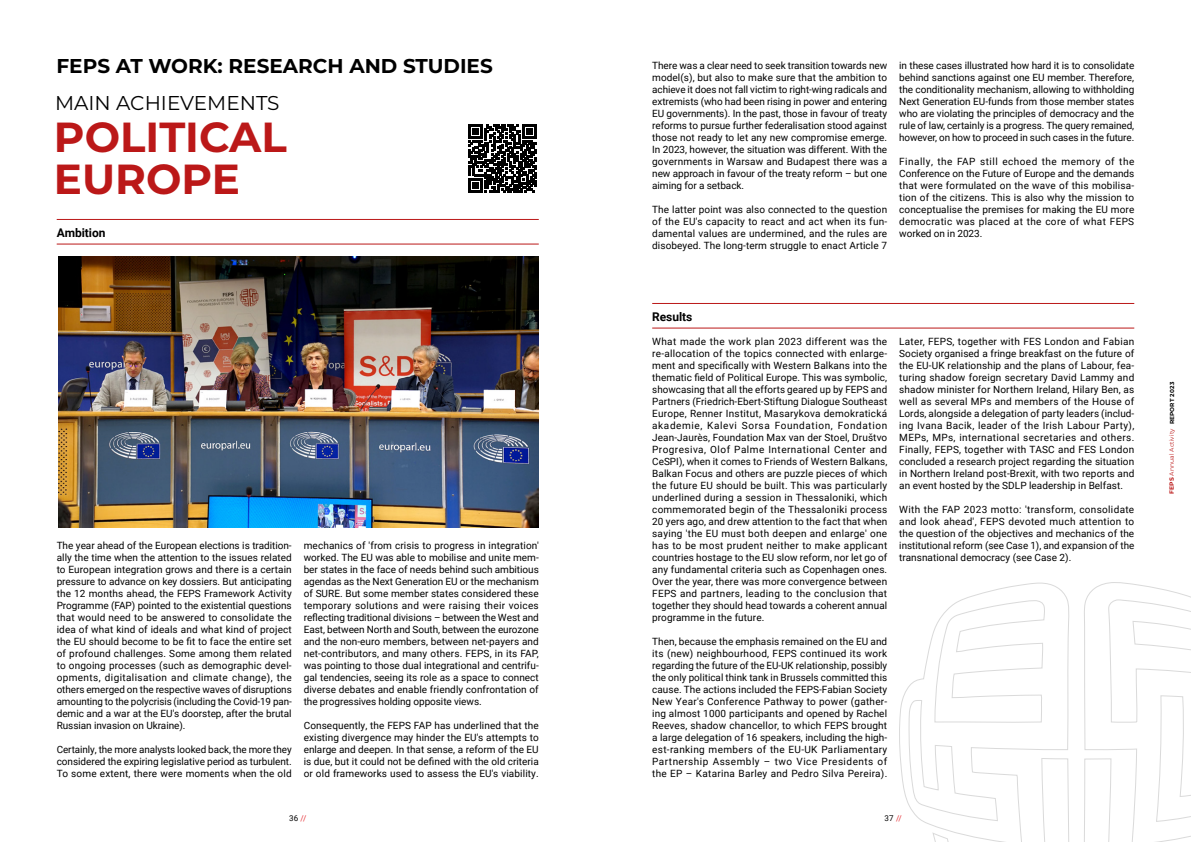
<style>
.page{position:relative;width:1191px;height:842px;background:#fff}
.page>*{position:absolute;margin:0;border:0;box-sizing:border-box;transform-origin:0 0}
.Titre{font:700 42px "Montserrat";color:#bb1818}
.Titre-2{font:700 20px "Montserrat";color:#000}
.Titre-3{font:20px "Montserrat";color:#000}
.Sous_titre_Roboto{font:700 12px "Roboto";letter-spacing:-.005em;color:#000}
.Texte{font:10px/12px "Roboto";letter-spacing:.005em;color:#000;text-align:justify}
.t1{font:8px "Roboto";color:#000}
.t2{font:6px "Montserrat";letter-spacing:.02em;color:#bb1818}
.t3{font:700 5.8px "Montserrat";letter-spacing:.03em;color:#000}
.s1{color:#e73137}
.s2{font-weight:700}
</style>
<div class="page">
<hr style="left:57px;top:219px;width:482px;height:1px;background:#bb1818">
<hr style="left:57px;top:244px;width:482px;height:1px;background:#bb1818">
<hr style="left:652px;top:303px;width:482px;height:1px;background:#bb1818">
<hr style="left:652px;top:328px;width:482px;height:1px;background:#bb1818">
<img style="left:58px;top:257px;width:481px;height:270px">
<svg style="left:899px;top:582px;width:292px;height:260px"></svg>
<svg style="left:468px;top:124px;width:69px;height:69px"></svg>
<p class="Titre-2" style="left:56px;top:52px;width:438px">FEPS AT WORK: RESEARCH AND STUDIES</p>
<p class="Titre-3" style="left:55px;top:89px;width:226px">MAIN ACHIEVEMENTS</p>
<p class="Titre" style="left:54px;top:107px;width:234px">POLITICAL</p>
<p class="Titre" style="left:54px;top:149px;width:188px">EUROPE</p>
<p class="Sous_titre_Roboto" style="left:57px;top:224px;width:50px">Ambition</p>
<p class="Texte" style="left:57px;top:539px;width:237px">The year ahead of the European elections is tradition&shy;ally the time when the attention to the issues related to European integration grows and there is a certain pressure to advance on key dossiers. But anticipating the 12 months ahead, the FEPS Framework Activity Programme (FAP) pointed to the existential questions that would need to be answered to consolidate the idea of what kind of ideals and what kind of project the EU should become to be fit to face the entire set of profound challenges. Some among them related to ongoing processes (such as demographic devel&shy;opments, digitalisation and climate change), the others emerged on the respective waves of disruptions amounting to the polycrisis (including the Covid-19 pan&shy;demic and a war at the EU's doorstep, after the brutal Russian invasion on Ukraine).</p>
<p class="Texte" style="left:57px;top:743px;width:236px">Certainly, the more analysts looked back, the more they considered the expiring legislative period as turbulent.<br>To some extent, there were moments when the old</p>
<p class="Texte" style="left:304px;top:539px;width:237px">mechanics of 'from crisis to progress in integration' worked. The EU was able to mobilise and unite mem&shy;ber states in the face of needs behind such ambitious agendas as the Next Generation EU or the mechanism of SURE. But some member states considered these temporary solutions and were raising their voices reflecting traditional divisions – between the West and East, between North and South, between the eurozone and the non-euro members, between net-payers and net-contributors, and many others. FEPS, in its FAP, was pointing to those dual integrational and centrifu&shy;gal tendencies, seeing its role as a space to connect diverse debates and enable friendly confrontation of the progressives holding opposite views.</p>
<p class="Texte" style="left:304px;top:719px;width:236px">Consequently, the FEPS FAP has underlined that the existing divergence may hinder the EU's attempts to enlarge and deepen. In that sense, a reform of the EU is due, but it could not be defined with the old criteria or old frameworks used to assess the EU's viability.</p>
<p class="Texte" style="left:652px;top:59px;width:236px">There was a clear need to seek transition towards new model(s), but also to make sure that the ambition to achieve it does not fall victim to right-wing radicals and extremists (who had been rising in power and entering EU governments). In the past, those in favour of treaty reforms to pursue further federalisation stood against those not ready to let any new compromise emerge.<br>In 2023, however, the situation was different. With the governments in Warsaw and Budapest there was a new approach in favour of the treaty reform – but one aiming for a setback.</p>
<p class="Texte" style="left:652px;top:203px;width:236px">The latter point was also connected to the question of the EU's capacity to react and act when its fun&shy;damental values are undermined, and the rules are disobeyed. The long-term struggle to enact Article 7</p>
<p class="Texte" style="left:899px;top:59px;width:237px">in these cases illustrated how hard it is to consolidate behind sanctions against one EU member. Therefore, the conditionality mechanism, allowing to withholding Next Generation EU-funds from those member states who are violating the principles of democracy and the rule of law, certainly is a progress. The query remained, however, on how to proceed in such cases in the future.</p>
<p class="Texte" style="left:899px;top:155px;width:236px">Finally, the FAP still echoed the memory of the Conference on the Future of Europe and the demands that were formulated on the wave of this mobilisa&shy;tion of the citizens. This is also why the mission to conceptualise the premises for making the EU more democratic was placed at the core of what FEPS worked on in 2023.</p>
<p class="Sous_titre_Roboto" style="left:652px;top:308px;width:42px">Results</p>
<p class="Texte" style="left:652px;top:335px;width:237px">What made the work plan 2023 different was the re-allocation of the topics connected with enlarge&shy;ment and specifically with Western Balkans into the thematic field of Political Europe. This was symbolic, showcasing that all the efforts geared up by FEPS and Partners (Friedrich-Ebert-Stiftung Dialogue Southeast Europe, Renner Institut, Masarykova demokratická akademie, Kalevi Sorsa Foundation, Fondation Jean-Jaurès, Foundation Max van der Stoel, Društvo Progresiva, Olof Palme International Center and CeSPI), when it comes to Friends of Western Balkans, Balkan Focus and others are puzzle pieces of which the future EU should be built. This was particularly underlined during a session in Thessaloniki, which commemorated begin of the Thessaloniki process 20 yers ago, and drew attention to the fact that when saying 'the EU must both deepen and enlarge' one has to be most prudent neither to make applicant countries hostage to the EU slow reform, nor let go of any fundamental criteria such as Copenhagen ones.<br>Over the year, there was more convergence between FEPS and partners, leading to the conclusion that together they should head towards a coherent annual programme in the future.</p>
<p class="Texte" style="left:652px;top:635px;width:237px">Then, because the emphasis remained on the EU and its (new) neighbourhood, FEPS continued its work regarding the future of the EU-UK relationship, possibly the only political think tank in Brussels committed this cause. The actions included the FEPS-Fabian Society New Year's Conference Pathway to power (gather&shy;ing almost 1000 participants and opened by Rachel Reeves, shadow chancellor, to which FEPS brought a large delegation of 16 speakers, including the high&shy;est-ranking members of the EU-UK Parliamentary Partnership Assembly – two Vice Presidents of the EP – Katarina Barley and Pedro Silva Pereira).</p>
<p class="Texte" style="left:899px;top:335px;width:237px">Later, FEPS, together with FES London and Fabian Society organised a fringe breakfast on the future of the EU-UK relationship and the plans of Labour, fea&shy;turing shadow foreign secretary David Lammy and shadow minister for Northern Ireland, Hilary Ben, as well as several MPs and members of the House of Lords, alongside a delegation of party leaders (includ&shy;ing Ivana Bacik, leader of the Irish Labour Party), MEPs, MPs, international secretaries and others.<br>Finally, FEPS, together with TASC and FES London concluded a research project regarding the situation in Northern Ireland post-Brexit, with two reports and an event hosted by the SDLP leadership in Belfast.</p>
<p class="Texte" style="left:899px;top:503px;width:236px">With the FAP 2023 motto: 'transform, consolidate and look ahead', FEPS devoted much attention to the question of the objectives and mechanics of the institutional reform (see Case 1), and expansion of the transnational democracy (see Case 2).</p>
<p class="t1" style="left:289px;top:813px;width:19px">36 <span class="s1">//</span></p>
<p class="t1" style="left:884px;top:813px;width:19px">37 <span class="s1">//</span></p>
<p class="t3" style="left:1167px;top:424px;width:44px;rotate:-90deg">REPORT 2023</p>
<p class="t2" style="left:1167px;top:494px;width:67px;rotate:-90deg"><span class="s2">FEPS</span> Annual Activity</p>
</div>
